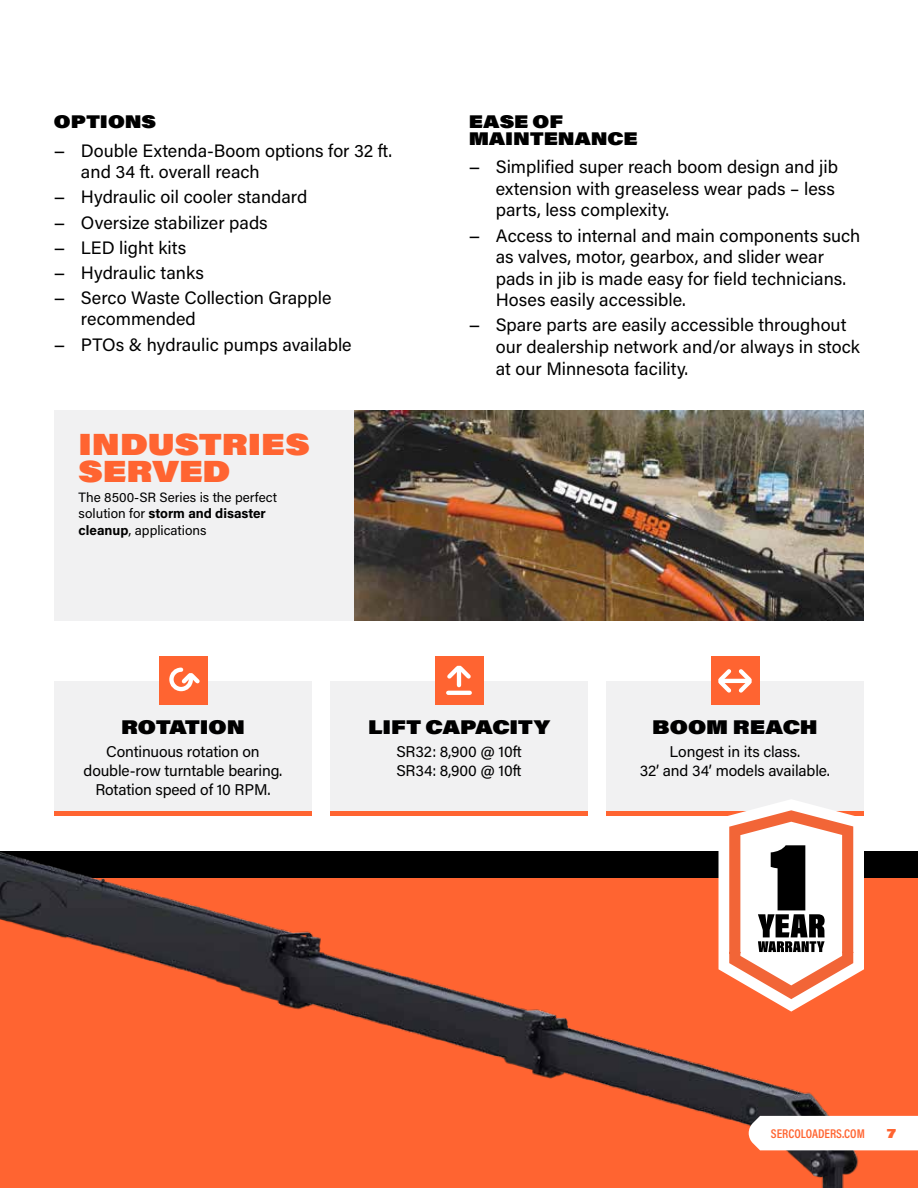
<style>
.page{position:relative;width:918px;height:1188px;background:#fff}
.page>*{position:absolute;margin:0;border:0;box-sizing:border-box;transform-origin:0 0}
.t1{font:900 30px/27px "Acumin Pro Wide";color:#ff6431}
.t2{font:900 19.5px "Acumin Pro Wide";color:#000}
.t3{font:18px/21.6px "Acumin Pro";color:#000}
.t4{font:900 18px/16.5px "Acumin Pro Wide";color:#000}
.t5{font:15.6px/18.8px "Acumin Pro";letter-spacing:-.01em;color:#000;text-align:center}
.t6{font:13.5px/16.2px "Acumin Pro";color:#000}
.t7{font:600 12.75px "Acumin Pro Cond";color:#ff6431}
.t8{font:900 12.75px "Acumin Pro Wide";color:#ff6431}
.s1{font-family:"Acumin Pro Wide"}
.s2{font-weight:700}
</style>
<div class="page">
<div style="left:54px;top:681px;width:258px;height:133px;background:#f1f1f2"></div>
<div style="left:159px;top:657px;width:48px;height:48px;background:#ff6431"></div>
<svg style="left:169px;top:668px;width:31px;height:23px"></svg>
<div style="left:330px;top:681px;width:258px;height:133px;background:#f1f1f2"></div>
<div style="left:435px;top:657px;width:48px;height:48px;background:#ff6431"></div>
<hr style="left:448px;top:691px;width:22px;height:4px;background:#fff">
<svg style="left:447px;top:666px;width:24px;height:17px"></svg>
<hr style="left:457px;top:670px;width:4px;height:15px;background:#fff">
<div style="left:606px;top:681px;width:258px;height:135px;background:#f1f1f2"></div>
<div style="left:711px;top:657px;width:48px;height:48px;background:#ff6431"></div>
<svg style="left:718px;top:669px;width:34px;height:24px"></svg>
<hr style="left:723px;top:679px;width:25px;height:4px;background:#fff">
<div style="left:54px;top:411px;width:429px;height:210px;background:#f1f1f2"></div>
<img style="left:354px;top:411px;width:510px;height:210px">
<img style="left:0;top:695px;width:918px;height:493px">
<svg style="left:719px;top:799px;width:145px;height:213px"></svg>
<svg style="left:749px;top:1116px;width:169px;height:34px"></svg>
<p class="t4" style="left:54px;top:113px;width:104px">OPTIONS</p>
<p class="t3" style="left:81px;top:139px;width:313px;text-indent:-27px"><span class="s1">–</span> Double Extenda-Boom options for 32 ft. and 34 ft. overall reach</p>
<p class="t3" style="left:54px;top:186px;width:255px"><span class="s1">–</span> Hydraulic oil cooler standard</p>
<p class="t3" style="left:54px;top:211px;width:215px"><span class="s1">–</span> Oversize stabilizer pads</p>
<p class="t3" style="left:54px;top:236px;width:134px"><span class="s1">–</span> LED light kits</p>
<p class="t3" style="left:54px;top:261px;width:151px"><span class="s1">–</span> Hydraulic tanks</p>
<p class="t3" style="left:81px;top:286px;width:252px;text-indent:-27px"><span class="s1">–</span> Serco Waste Collection Grapple recommended</p>
<p class="t3" style="left:54px;top:333px;width:299px"><span class="s1">–</span> PTOs &amp; hydraulic pumps available</p>
<h1 class="t1" style="left:79px;top:430px;width:233px">INDUSTRIES<br>SERVED</h1>
<p class="t6" style="left:79px;top:489px;width:200px">The 8500-SR Series is the perfect solution for <span class="s2">storm and disaster cleanup</span>, applications</p>
<p class="t4" style="left:469px;top:113px;width:170px">EASE OF<br>MAINTENANCE</p>
<p class="t3" style="left:496px;top:155px;width:344px;text-indent:-27px"><span class="s1">–</span> Simplified super reach boom design and jib extension with greaseless wear pads – less parts, less complexity.</p>
<p class="t3" style="left:496px;top:224px;width:366px;text-indent:-27px"><span class="s1">–</span> Access to internal and main components such as valves, motor, gearbox, and slider wear pads in jib is made easy for field technicians.<br>Hoses easily accessible.</p>
<p class="t3" style="left:496px;top:314px;width:366px;text-indent:-27px"><span class="s1">–</span> Spare parts are easily accessible throughout our dealership network and/or always in stock at our Minnesota facility.</p>
<p class="t2" style="left:121px;top:712px;width:125px">ROTATION</p>
<p class="t5" style="left:84px;top:742px;width:200px">Continuous rotation on double-row turntable bearing.<br>Rotation speed of 10 RPM.</p>
<p class="t2" style="left:368px;top:712px;width:183px">LIFT CAPACITY</p>
<p class="t5" style="left:396px;top:742px;width:127px;text-align:left">SR32: 8,900 @ 10ft<br>SR34: 8,900 @ 10ft</p>
<p class="t2" style="left:652px;top:712px;width:167px">BOOM REACH</p>
<p class="t5" style="left:640px;top:742px;width:192px">Longest in its class.<br>32’ and 34’ models available.</p>
<p class="t7" style="left:771px;top:1125px;width:95px">SERCOLOADERS.COM</p>
<p class="t8" style="left:887px;top:1123px;width:11px">7</p>
</div>
